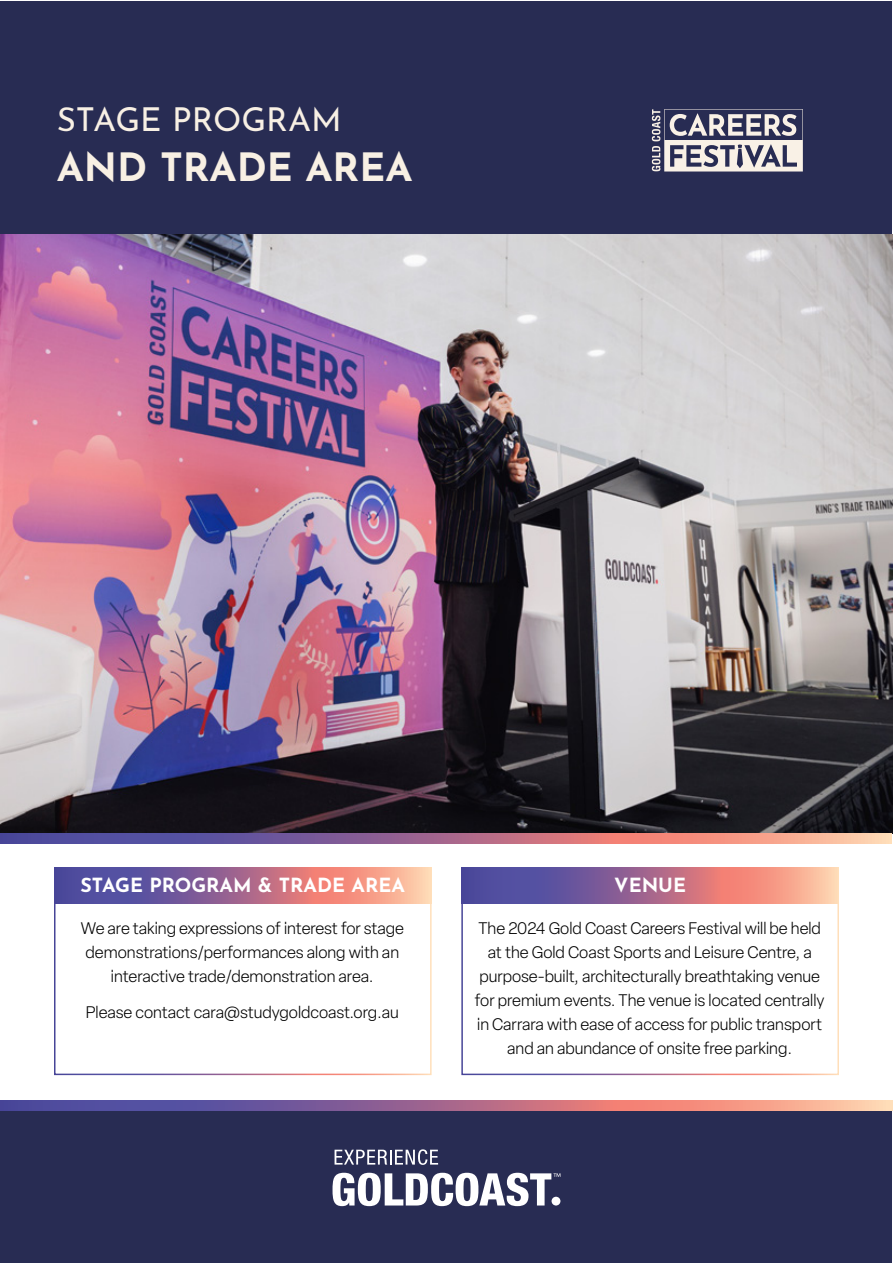
<style>
.page{position:relative;width:893px;height:1263px;background:#fff}
.page>*{position:absolute;margin:0;border:0;box-sizing:border-box;transform-origin:0 0}
.t1{font:700 39px "Josefin Sans";color:#f8f0e4}
.t2{font:33px "Josefin Sans";color:#f8f0e4}
.t3{font:700 19.5px "Josefin Sans";color:#fff}
.t4{font:300 16.5px/24px "Elza";color:#000;text-align:center}
</style>
<div class="page">
<div style="left:54px;top:868px;width:378px;height:207px;border:2px solid #fff"></div>
<div style="left:461px;top:868px;width:378px;height:207px;border:2px solid #fff"></div>
<svg style="left:54px;top:868px;width:378px;height:35px;background:#a77291"></svg>
<svg style="left:461px;top:868px;width:378px;height:35px;background:#a77291"></svg>
<div style="left:1px;top:1px;width:891px;height:234px;background:#282c53"></div>
<svg style="left:652px;top:109px;width:151px;height:62px"></svg>
<div style="left:1px;top:1109px;width:891px;height:153px;background:#282c53"></div>
<img style="left:1px;top:235px;width:892px;height:598px">
<svg style="left:1px;top:1100px;width:891px;height:10px;background:#a77291"></svg>
<svg style="left:0;top:833px;width:891px;height:10px;background:#a77291"></svg>
<svg style="left:333px;top:1173px;width:227px;height:33px"></svg>
<svg style="left:335px;top:1149px;width:103px;height:16px"></svg>
<h2 class="t2" style="left:57px;top:92px;width:286px">STAGE PROGRAM</h2>
<h1 class="t1" style="left:57px;top:132px;width:357px">AND TRADE AREA</h1>
<p class="t3" style="left:81px;top:868px;width:326px">STAGE PROGRAM &amp; TRADE AREA</p>
<p class="t3" style="left:614px;top:868px;width:73px">VENUE</p>
<p class="t4" style="left:81px;top:916px;width:325px">We are taking expressions of interest for stage demonstrations/performances along with an interactive trade/demonstration area.</p>
<p class="t4" style="left:86px;top:1000px;width:315px">Please contact cara@studygoldcoast.org.au</p>
<p class="t4" style="left:475px;top:916px;width:351px">The 2024 Gold Coast Careers Festival will be held at the Gold Coast Sports and Leisure Centre, a purpose-built, architecturally breathtaking venue for premium events. The venue is located centrally in Carrara with ease of access for public transport and an abundance of onsite free parking.</p>
</div>
